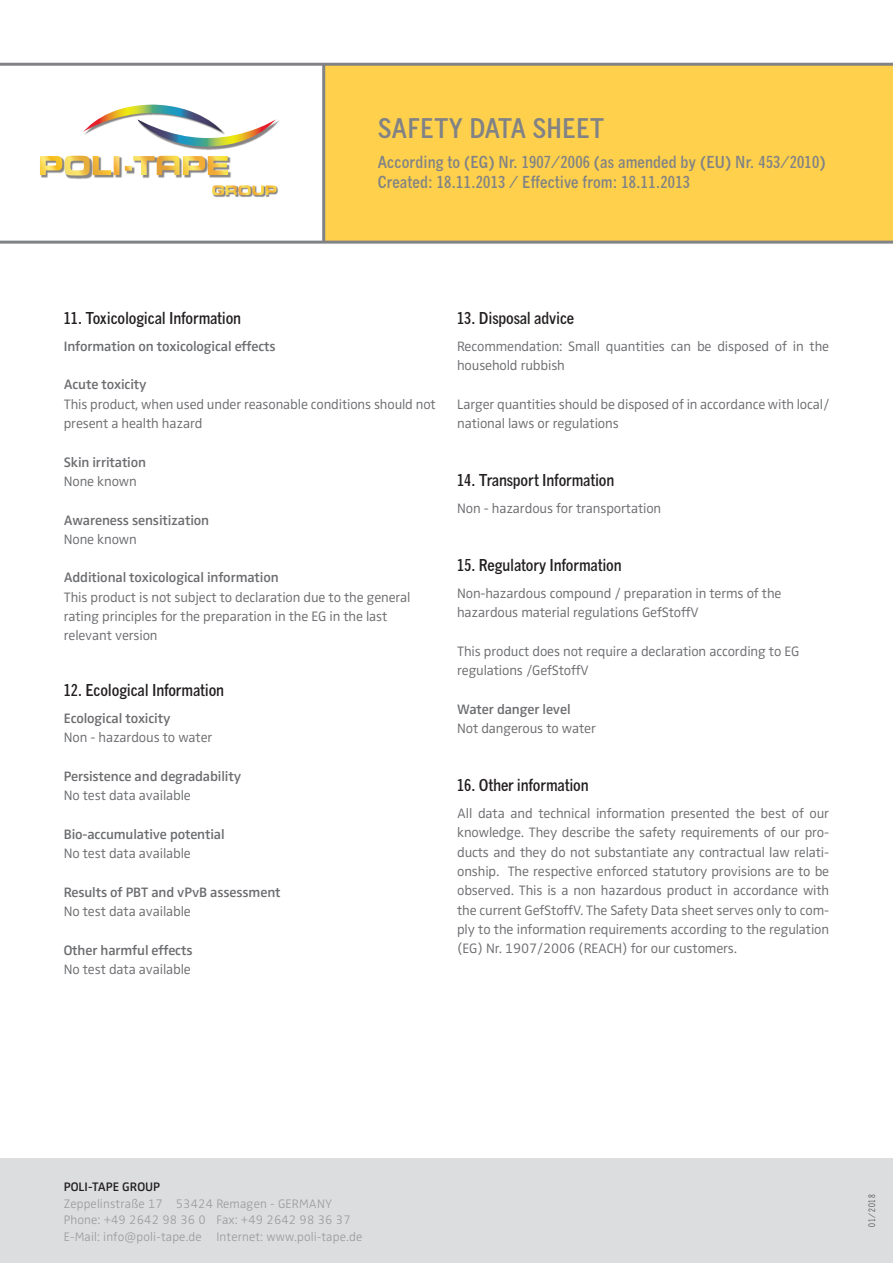
<style>
.page{position:relative;width:893px;height:1263px;background:#fff}
.page>*{position:absolute;margin:0;border:0;box-sizing:border-box;transform-origin:0 0}
.t1{font:700 condensed 27px "News Gothic MT Pro";letter-spacing:.01em;color:#808285}
.t2{font:700 condensed 16.5px/19.5px "News Gothic MT Pro";letter-spacing:.01em;color:#808285}
.t3{font:700 condensed 16.35px "News Gothic MT Pro";letter-spacing:-.01em;color:#231f20}
.t4{font:300 14.1px/19.4px "Zwo Pro";letter-spacing:-.01em;color:#6c6d70}
.t5{font:600 14.1px "Zwo Pro";letter-spacing:-.01em;color:#6c6d70}
.t6{font:300 12.75px/16.5px "Zwo Pro";letter-spacing:.01em;color:#9b9b9e}
.t7{font:600 12.75px "Zwo Pro";color:#231f20}
.t8{font:condensed 9px "News Gothic MT Pro";letter-spacing:.1em;color:#57585a}
</style>
<div class="page">
<div style="left:323px;top:64px;width:570px;height:177px;background:#fed04c"></div>
<hr style="left:0;top:241px;width:893px;height:3px;background:#808285">
<hr style="left:0;top:63px;width:893px;height:3px;background:#808285">
<hr style="left:322px;top:64px;width:3px;height:179px;background:#808285">
<svg style="left:212px;top:185px;width:67px;height:12px"></svg>
<img style="left:41px;top:156px;width:81px;height:23px">
<svg style="left:40px;top:156px;width:79px;height:20px"></svg>
<img style="left:142px;top:157px;width:89px;height:21px">
<svg style="left:125px;top:156px;width:103px;height:19px"></svg>
<img style="left:184px;top:120px;width:96px;height:30px">
<svg style="left:83px;top:105px;width:193px;height:42px"></svg>
<div style="left:0;top:1158px;width:893px;height:105px;background:#dcdddf"></div>
<h1 class="t1" style="left:378px;top:112px;width:228px">SAFETY DATA SHEET</h1>
<p class="t2" style="left:378px;top:152px;width:449px">According to (EG) Nr. 1907/2006 (as amended by (EU) Nr. 453/2010)<br>Created: 18.11.2013 / Effective from: 18.11.2013</p>
<p class="t3" style="left:64px;top:308px;width:179px">11. Toxicological Information</p>
<p class="t5" style="left:64px;top:338px;width:213px">Information on toxicological effects</p>
<p class="t5" style="left:64px;top:376px;width:84px">Acute toxicity</p>
<p class="t4" style="left:64px;top:395px;width:374px">This product, when used under reasonable conditions should not present a health hazard</p>
<p class="t5" style="left:64px;top:454px;width:84px">Skin irritation</p>
<p class="t4" style="left:64px;top:472px;width:75px">None known</p>
<p class="t5" style="left:64px;top:512px;width:147px">Awareness sensitization</p>
<p class="t4" style="left:64px;top:530px;width:75px">None known</p>
<p class="t5" style="left:64px;top:569px;width:216px">Additional toxicological information</p>
<p class="t4" style="left:64px;top:588px;width:348px">This product is not subject to declaration due to the general rating principles for the preparation in the EG in the last relevant version</p>
<p class="t3" style="left:64px;top:680px;width:162px">12. Ecological Information</p>
<p class="t5" style="left:64px;top:710px;width:108px">Ecological toxicity</p>
<p class="t4" style="left:64px;top:728px;width:150px">Non - hazardous to water</p>
<p class="t5" style="left:64px;top:768px;width:179px">Persistence and degradability</p>
<p class="t4" style="left:64px;top:786px;width:129px">No test data available</p>
<p class="t5" style="left:64px;top:826px;width:162px">Bio-accumulative potential</p>
<p class="t4" style="left:64px;top:844px;width:129px">No test data available</p>
<p class="t5" style="left:64px;top:884px;width:218px">Results of PBT and vPvB assessment</p>
<p class="t4" style="left:64px;top:902px;width:129px">No test data available</p>
<p class="t5" style="left:64px;top:942px;width:130px">Other harmful effects</p>
<p class="t4" style="left:64px;top:960px;width:129px">No test data available</p>
<p class="t3" style="left:457px;top:308px;width:119px">13. Disposal advice</p>
<p class="t4" style="left:457px;top:337px;width:374px">Recommendation: Small quantities can be disposed of in the household rubbish</p>
<p class="t4" style="left:457px;top:395px;width:374px">Larger quantities should be disposed of in accordance with local/ national laws or regulations</p>
<p class="t3" style="left:457px;top:470px;width:159px">14. Transport Information</p>
<p class="t4" style="left:457px;top:499px;width:206px">Non - hazardous for transportation</p>
<p class="t3" style="left:457px;top:555px;width:166px">15. Regulatory Information</p>
<p class="t4" style="left:457px;top:584px;width:326px">Non-hazardous compound / preparation in terms of the hazardous material regulations GefStoffV</p>
<p class="t4" style="left:457px;top:642px;width:344px">This product does not require a declaration according to EG regulations /GefStoffV</p>
<p class="t5" style="left:457px;top:701px;width:115px">Water danger level</p>
<p class="t4" style="left:457px;top:719px;width:140px">Not dangerous to water</p>
<p class="t3" style="left:457px;top:775px;width:133px">16. Other information</p>
<p class="t4" style="left:457px;top:804px;width:374px;text-align:justify">All data and technical information presented the best of our knowledge. They describe the safety requirements of our pro&shy;ducts and they do not substantiate any contractual law relati&shy;onship. The respective enforced statutory provisions are to be observed. This is a non hazardous product in accordance with the current GefStoffV. The Safety Data sheet serves only to com&shy;ply to the information requirements according to the regulation (EG) Nr. 1907/2006 (REACH) for our customers.</p>
<p class="t7" style="left:64px;top:1180px;width:98px">POLI-TAPE GROUP</p>
<p class="t6" style="left:64px;top:1196px;width:300px">Zeppelinstraße 17 53424 Remagen - GERMANY<br>Phone: +49 2642 98 36 0 Fax: +49 2642 98 36 37<br>E-Mail: info@poli-tape.de Internet: www.poli-tape.de</p>
<p class="t8" style="left:867px;top:1227px;width:34px;rotate:-90deg">01/2018</p>
<p class="t8" style="left:867px;top:1198px;width:5px;rotate:-90deg">4</p>
<p class="t8" style="left:867px;top:1227px;width:10px;rotate:-90deg">12</p>
</div>
